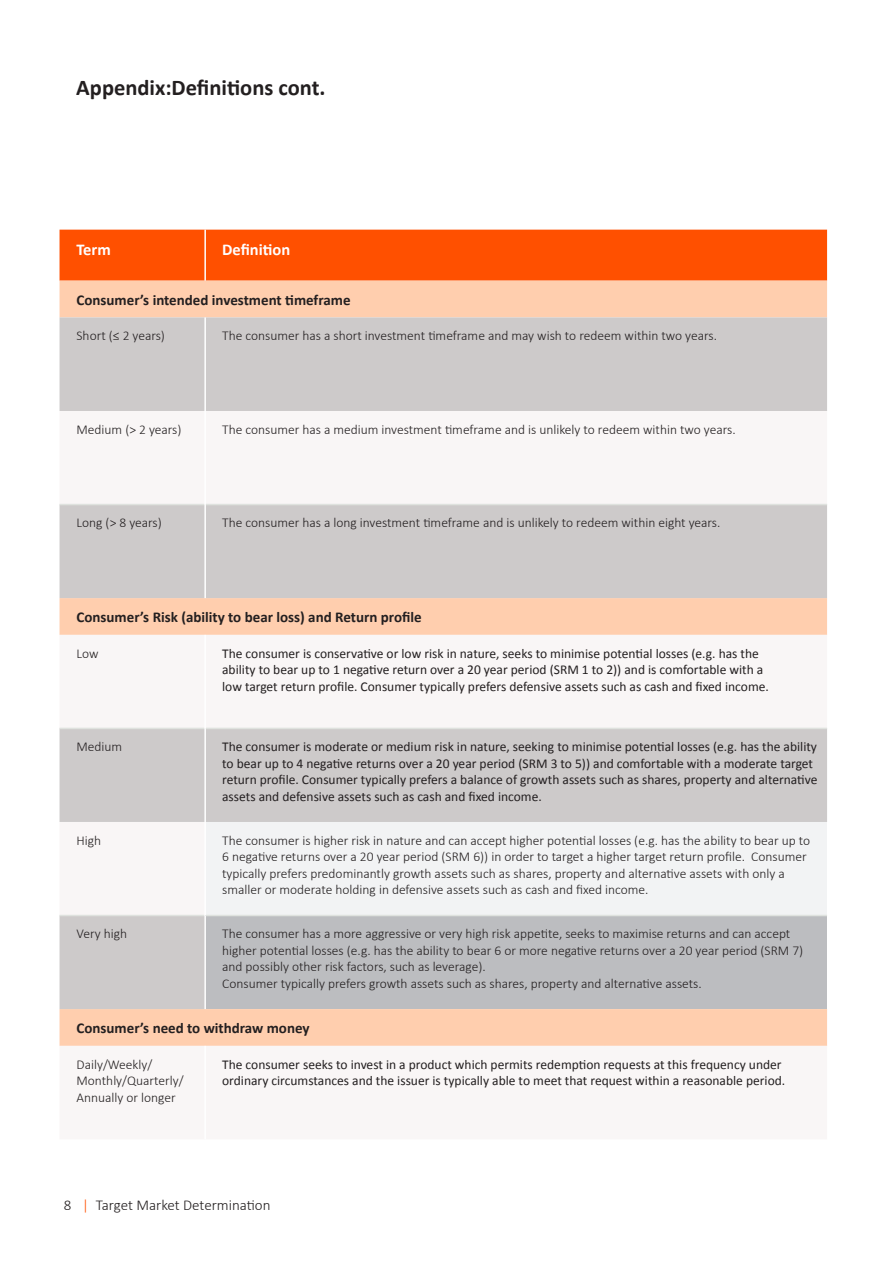
<style>
.page{position:relative;width:893px;height:1263px;background:#fff}
.page>*{position:absolute;margin:0;border:0;box-sizing:border-box;transform-origin:0 0}
.t1{font:700 22.5px "Calibri";color:#231f20}
.Body_Text_1{font:700 16.5px "Calibri";color:#fff}
.Body_Text_1-2{font:700 15px "Calibri";color:#231f20}
.t2{font:300 15px "Calibri";color:#231f20}
.Body_Text_1-3{font:300 13.5px/16.5px "Calibri";color:#231f20}
.Body_Text_1-4{font:13.5px/16.5px "Calibri";color:#231f20}
.s1{color:#ff5000}
</style>
<div class="page">
<div style="left:60px;top:230px;width:767px;height:51px;background:#ff5000"></div>
<div style="left:60px;top:281px;width:767px;height:36px;background:#ffceae"></div>
<div style="left:60px;top:317px;width:767px;height:94px;background:#cdcaca"></div>
<svg style="left:60px;top:503px;width:767px;height:543px;fill:#cdcaca"></svg>
<div style="left:205px;top:822px;width:622px;height:93px;background:#f2f3f4"></div>
<div style="left:205px;top:915px;width:622px;height:94px;background:#bcbdc0"></div>
<hr style="left:60px;top:504px;width:144px;height:1px;background:#dfe2de">
<hr style="left:60px;top:728px;width:144px;height:1px;background:#dfe2de">
<hr style="left:60px;top:915px;width:144px;height:1px;background:#dfe2de">
<hr style="left:206px;top:504px;width:621px;height:1px;background:#dfe2de">
<hr style="left:206px;top:728px;width:621px;height:1px;background:#dfe2de">
<hr style="left:206px;top:915px;width:621px;height:1px;background:#dfe2de">
<hr style="left:204px;top:504px;width:2px;height:94px;background:#fff">
<hr style="left:204px;top:728px;width:2px;height:94px;background:#fff">
<hr style="left:204px;top:915px;width:2px;height:94px;background:#fff">
<hr style="left:204px;top:230px;width:2px;height:51px;background:#fff">
<hr style="left:204px;top:317px;width:2px;height:94px;background:#fff">
<hr style="left:204px;top:411px;width:2px;height:93px;background:#fff">
<hr style="left:204px;top:635px;width:2px;height:93px;background:#fff">
<hr style="left:204px;top:822px;width:2px;height:93px;background:#fff">
<p class="t1" style="left:76px;top:73px;width:251px">Appendix:Definitions cont.</p>
<p class="Body_Text_1" style="left:77px;top:239px;width:36px">Term</p>
<p class="Body_Text_1" style="left:222px;top:239px;width:70px">Definition</p>
<p class="Body_Text_1-2" style="left:77px;top:290px;width:275px">Consumer’s intended investment timeframe</p>
<p class="Body_Text_1-3" style="left:77px;top:327px;width:90px">Short (≤ 2 years)</p>
<p class="Body_Text_1-3" style="left:222px;top:327px;width:496px">The consumer has a short investment timeframe and may wish to redeem within two years.</p>
<p class="Body_Text_1-3" style="left:77px;top:421px;width:106px">Medium (&gt; 2 years)</p>
<p class="Body_Text_1-3" style="left:222px;top:421px;width:515px">The consumer has a medium investment timeframe and is unlikely to redeem within two years.</p>
<p class="Body_Text_1-3" style="left:77px;top:514px;width:87px">Long (&gt; 8 years)</p>
<p class="Body_Text_1-3" style="left:222px;top:514px;width:500px">The consumer has a long investment timeframe and is unlikely to redeem within eight years.</p>
<p class="Body_Text_1-2" style="left:77px;top:608px;width:347px">Consumer’s Risk (ability to bear loss) and Return profile</p>
<p class="Body_Text_1-3" style="left:77px;top:645px;width:24px">Low</p>
<p class="Body_Text_1-4" style="left:222px;top:644px;width:548px">The consumer is conservative or low risk in nature, seeks to minimise potential losses (e.g. has the ability to bear up to 1 negative return over a 20 year period (SRM 1 to 2)) and is comfortable with a low target return profile. Consumer typically prefers defensive assets such as cash and fixed income.</p>
<p class="Body_Text_1-3" style="left:77px;top:738px;width:47px">Medium</p>
<p class="Body_Text_1-4" style="left:222px;top:738px;width:597px">The consumer is moderate or medium risk in nature, seeking to minimise potential losses (e.g. has the ability to bear up to 4 negative returns over a 20 year period (SRM 3 to 5)) and comfortable with a moderate target return profile. Consumer typically prefers a balance of growth assets such as shares, property and alternative assets and defensive assets such as cash and fixed income.</p>
<p class="Body_Text_1-3" style="left:77px;top:832px;width:26px">High</p>
<p class="Body_Text_1-3" style="left:222px;top:832px;width:590px">The consumer is higher risk in nature and can accept higher potential losses (e.g. has the ability to bear up to 6 negative returns over a 20 year period (SRM 6)) in order to target a higher target return profile. Consumer typically prefers predominantly growth assets such as shares, property and alternative assets with only a smaller or moderate holding in defensive assets such as cash and fixed income.</p>
<p class="Body_Text_1-3" style="left:77px;top:925px;width:52px">Very high</p>
<p class="Body_Text_1-3" style="left:222px;top:925px;width:582px">The consumer has a more aggressive or very high risk appetite, seeks to maximise returns and can accept higher potential losses (e.g. has the ability to bear 6 or more negative returns over a 20 year period (SRM 7) and possibly other risk factors, such as leverage).</p>
<p class="Body_Text_1-3" style="left:222px;top:975px;width:481px">Consumer typically prefers growth assets such as shares, property and alternative assets.</p>
<p class="Body_Text_1-2" style="left:77px;top:1019px;width:235px">Consumer’s need to withdraw money</p>
<p class="Body_Text_1-3" style="left:77px;top:1056px;width:109px">Daily/Weekly/<br>Monthly/Quarterly/</p>
<p class="Body_Text_1-3" style="left:77px;top:1089px;width:101px">Annually or longer</p>
<p class="Body_Text_1-4" style="left:222px;top:1055px;width:565px">The consumer seeks to invest in a product which permits redemption requests at this frequency under ordinary circumstances and the issuer is typically able to meet that request within a reasonable period.</p>
<p class="t2" style="left:64px;top:1196px;width:208px">8 <span class="s1">|</span> Target Market Determination</p>
</div>
